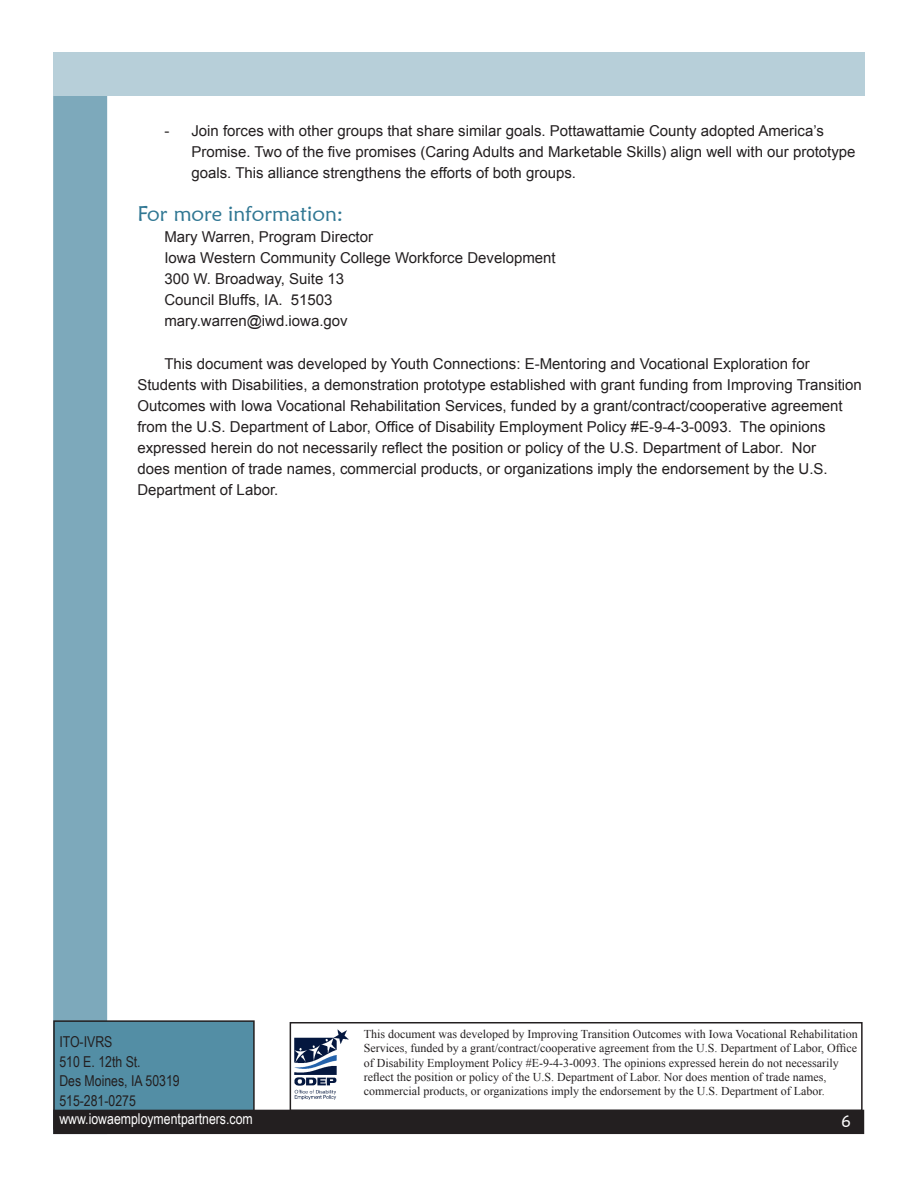
<style>
.page{position:relative;width:918px;height:1188px;background:#fff}
.page>*{position:absolute;margin:0;border:0;box-sizing:border-box;transform-origin:0 0}
.Subhead_2{font:21px "Maiandra GD";color:#307793}
.t1{font:16.5px "Maiandra GD";color:#fff}
.Body{font:15px/21px "Arial";color:#231f20}
.t2{font:15px/19.5px "Arial Narrow";color:#231f20}
.t3{font:15px "Arial Narrow";color:#fff}
.t4{font:12px/14.4px "Times New Roman";color:#231f20}
</style>
<div class="page">
<div style="left:54px;top:55px;width:52px;height:1078px;background:#7da9bb"></div>
<div style="left:53px;top:54px;width:54px;height:1080px;border:2px solid #7da9bb"></div>
<div style="left:54px;top:1021px;width:200px;height:108px;background:#538ea5"></div>
<div style="left:53px;top:1020px;width:202px;height:110px;border:2px solid #231f20"></div>
<div style="left:53px;top:53px;width:812px;height:43px;background:#b7cfd9"></div>
<div style="left:54px;top:1110px;width:809px;height:23px;background:#231f20"></div>
<div style="left:53px;top:1110px;width:811px;height:24px;border:2px solid #231f20"></div>
<div style="left:290px;top:1022px;width:573px;height:89px;border:2px solid #231f20"></div>
<img style="left:294px;top:1029px;width:55px;height:71px">
<p class="Body" style="left:191px;top:120px;width:666px;text-indent:-27px">- Join forces with other groups that share similar goals. Pottawattamie County adopted America’s<br>Promise. Two of the five promises (Caring Adults and Marketable Skills) align well with our prototype goals. This alliance strengthens the efforts of both groups.</p>
<p class="Subhead_2" style="left:137px;top:201px;width:207px">For more information:</p>
<p class="Body" style="left:164px;top:227px;width:210px">Mary Warren, Program Director</p>
<p class="Body" style="left:164px;top:248px;width:393px">Iowa Western Community College Workforce Development</p>
<p class="Body" style="left:164px;top:269px;width:181px">300 W. Broadway, Suite 13</p>
<p class="Body" style="left:164px;top:290px;width:170px">Council Bluffs, IA. 51503</p>
<p class="Body" style="left:164px;top:311px;width:185px">mary.warren@iwd.iowa.gov</p>
<p class="Body" style="left:137px;top:353px;width:726px;text-indent:27px">This document was developed by Youth Connections: E-Mentoring and Vocational Exploration for Students with Disabilities, a demonstration prototype established with grant funding from Improving Transition Outcomes with Iowa Vocational Rehabilitation Services, funded by a grant/contract/cooperative agreement from the U.S. Department of Labor, Office of Disability Employment Policy #E-9-4-3-0093. The opinions expressed herein do not necessarily reflect the position or policy of the U.S. Department of Labor. Nor<br>does mention of trade names, commercial products, or organizations imply the endorsement by the U.S.<br>Department of Labor.</p>
<p class="t2" style="left:59px;top:1032px;width:55px">ITO-IVRS</p>
<p class="t2" style="left:59px;top:1051px;width:83px">510 E. 12th St.</p>
<p class="t2" style="left:59px;top:1071px;width:122px">Des Moines, IA 50319<br>515-281-0275</p>
<p class="t3" style="left:59px;top:1108px;width:195px">www.iowaemploymentpartners.com</p>
<p class="t4" style="left:364px;top:1026px;width:495px">This document was developed by Improving Transition Outcomes with Iowa Vocational Rehabilitation Services, funded by a grant/contract/cooperative agreement from the U.S. Department of Labor, Office of Disability Employment Policy #E-9-4-3-0093. The opinions expressed herein do not necessarily reflect the position or policy of the U.S. Department of Labor. Nor does mention of trade names,</p>
<p class="t4" style="left:364px;top:1084px;width:462px">commercial products, or organizations imply the endorsement by the U.S. Department of Labor.</p>
<p class="t1" style="left:842px;top:1111px;width:11px">6</p>
</div>
